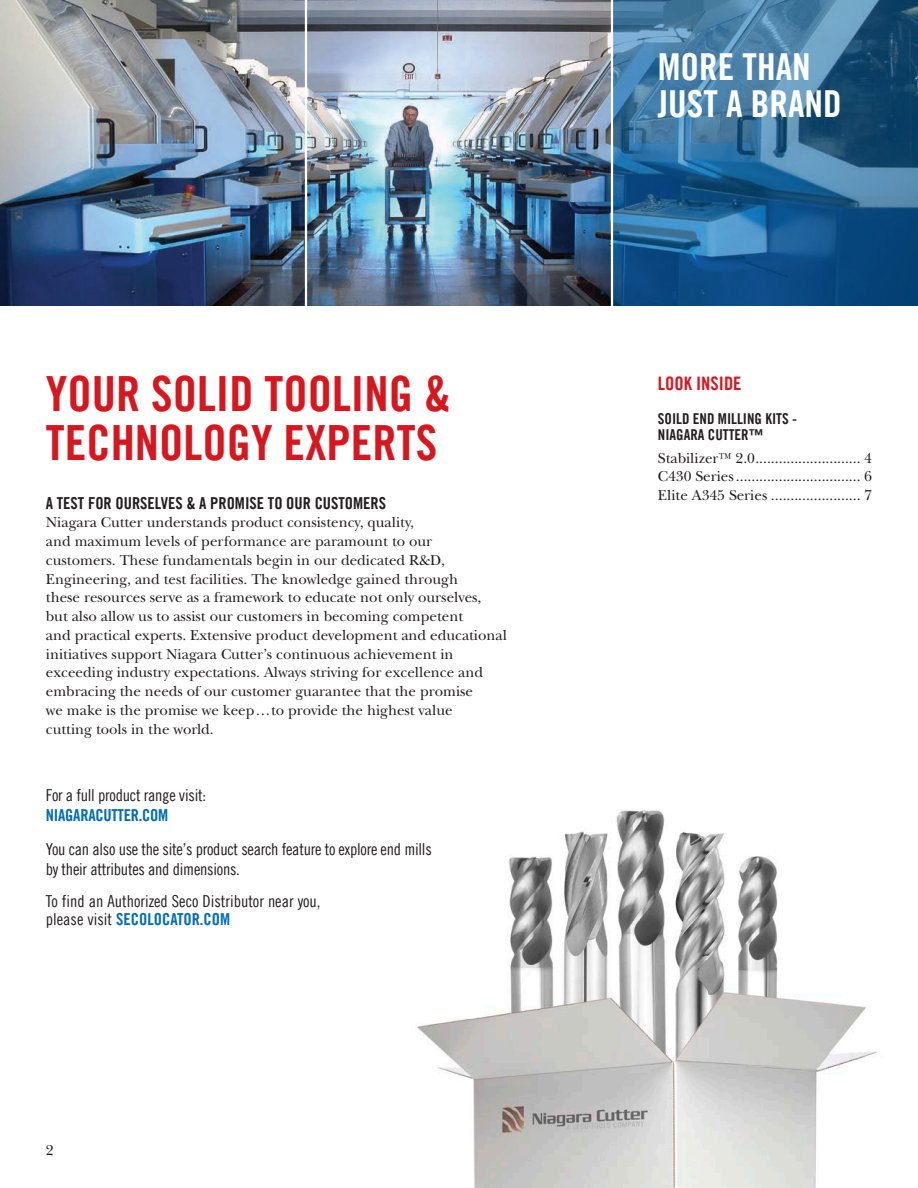
<style>
.page{position:relative;width:918px;height:1188px;background:#fff}
.page>*{position:absolute;margin:0;border:0;box-sizing:border-box;transform-origin:0 0}
.t1{font:48.6px/48.6px "Trade Gothic LT Com Bd Cn 20";color:#d7171f}
.t2{font:37.2px "Trade Gothic LT Com Bd Cn 20";color:#fff}
.t3{font:18.6px "Trade Gothic LT Com Bd Cn 20";color:#d7171f}
.Text{font:16.5px/20.1px "Trade Gothic LT Com Cn 18";letter-spacing:-.015em;color:#231f20}
.Text-2{font:16.5px "Trade Gothic LT Com Bd Cn 20";letter-spacing:-.015em;color:#006cb7}
.t4{font:16.5px "Trade Gothic LT Com Bd Cn 20";color:#231f20}
.t5{font:15px/18.8px "New Baskerville IT Cfor S Tools";color:#231f20}
.t6{font:15px "Trade Gothic LT Com Bd Cn 20";color:#231f20}
.s1{font-family:"Trade Gothic LT Com Cn 18";color:#231f20}
</style>
<div class="page">
<img style="left:0;top:0;width:611px;height:306px">
<img style="left:417px;top:810px;width:460px;height:378px">
<svg style="left:613px;top:0;width:305px;height:306px;background:#2d6794"></svg>
<hr style="left:305px;top:0;width:2px;height:338px;background:#fff">
<p class="t1" style="left:46px;top:369px;width:406px">YOUR SOLID TOOLING &amp;<br>TECHNOLOGY EXPERTS</p>
<p class="t4" style="left:46px;top:493px;width:342px">A TEST FOR OURSELVES &amp; A PROMISE TO OUR CUSTOMERS</p>
<p class="t5" style="left:46px;top:513px;width:370px">Niagara Cutter understands product consistency, quality,</p>
<p class="t5" style="left:46px;top:532px;width:388px">and maximum levels of performance are paramount to our</p>
<p class="t5" style="left:46px;top:551px;width:401px">customers. These fundamentals begin in our dedicated R&amp;D,</p>
<p class="t5" style="left:46px;top:570px;width:414px">Engineering, and test facilities. The knowledge gained through</p>
<p class="t5" style="left:46px;top:588px;width:437px">these resources serve as a framework to educate not only ourselves,</p>
<p class="t5" style="left:46px;top:607px;width:419px">but also allow us to assist our customers in becoming competent</p>
<p class="t5" style="left:46px;top:626px;width:463px">and practical experts. Extensive product development and educational initiatives support Niagara Cutter’s continuous achievement in</p>
<p class="t5" style="left:46px;top:663px;width:439px">exceeding industry expectations. Always striving for excellence and embracing the needs of our customer guarantee that the promise</p>
<p class="t5" style="left:46px;top:701px;width:408px">we make is the promise we keep…to provide the highest value</p>
<p class="t5" style="left:46px;top:720px;width:169px">cutting tools in the world.</p>
<p class="Text" style="left:46px;top:785px;width:162px">For a full product range visit:</p>
<p class="Text-2" style="left:46px;top:805px;width:124px">NIAGARACUTTER.COM</p>
<p class="Text" style="left:46px;top:838px;width:387px">You can also use the site’s product search feature to explore end mills by their attributes and dimensions.</p>
<p class="Text" style="left:46px;top:891px;width:276px">To find an Authorized Seco Distributor near you,</p>
<p class="Text-2" style="left:46px;top:909px;width:186px"><span class="s1">please visit</span> SECOLOCATOR.COM</p>
<p class="t5" style="left:46px;top:1141px;width:9px">2</p>
<p class="t2" style="left:658px;top:44px;width:154px">MORE THAN</p>
<p class="t2" style="left:658px;top:82px;width:185px">JUST A BRAND</p>
<p class="t3" style="left:658px;top:372px;width:85px">LOOK INSIDE</p>
<p class="t6" style="left:658px;top:410px;width:141px">SOILD END MILLING KITS -</p>
<p class="t6" style="left:658px;top:425px;width:107px">NIAGARA CUTTER™</p>
<p class="t5" style="left:658px;top:449px;width:99px">Stabilizer™ 2.0</p>
<p class="t5" style="left:864px;top:449px;width:9px">4</p>
<p class="t5" style="left:658px;top:467px;width:77px">C430 Series</p>
<p class="t5" style="left:864px;top:467px;width:9px">6</p>
<p class="t5" style="left:658px;top:486px;width:111px">Elite A345 Series</p>
<p class="t5" style="left:864px;top:486px;width:9px">7</p>
</div>
